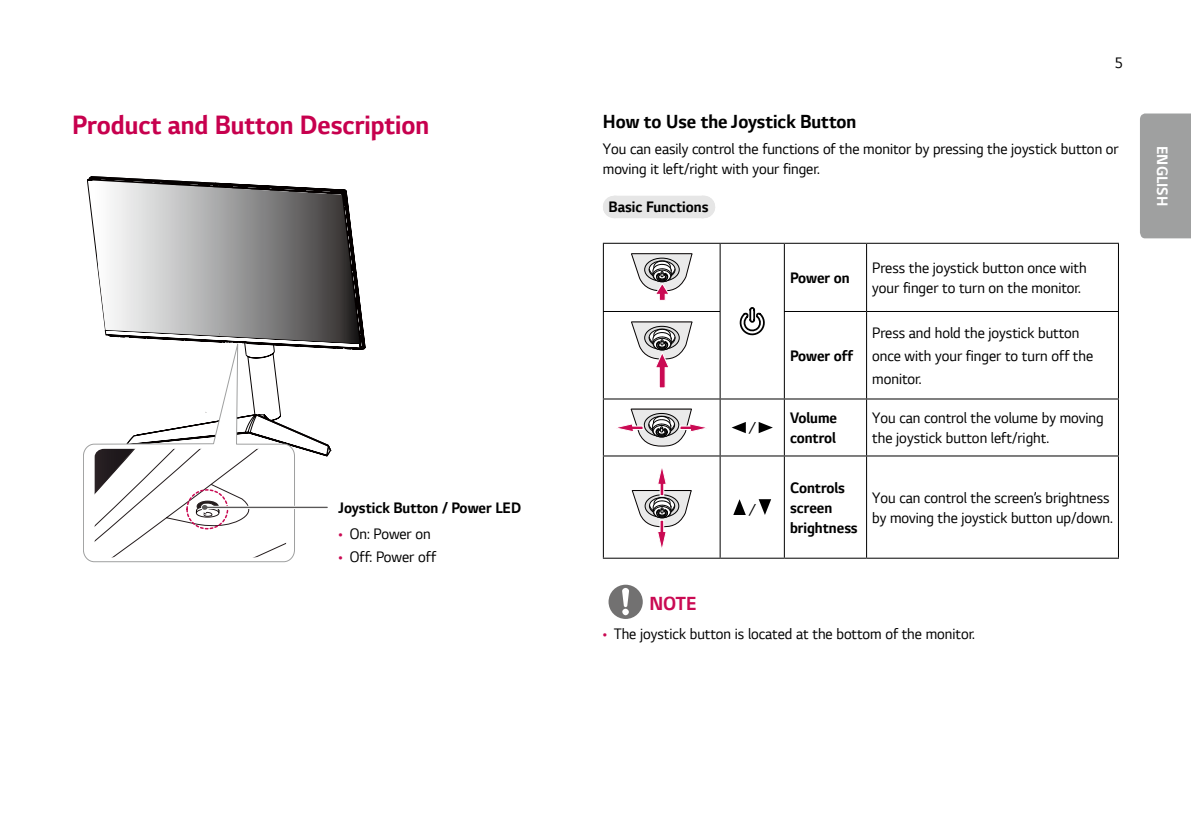
<style>
.page{position:relative;width:1191px;height:840px;background:#fff}
.page>*{position:absolute;margin:0;border:0;box-sizing:border-box;transform-origin:0 0}
.t1{font:700 28px "LG Smart";color:#c7004e;scale:.95 1}
.t2{font:700 20px "LG Smart";color:#000;scale:.95 1}
.t3{font:700 20px "LG Smart";color:#ca0a53;scale:.95 1}
.t4{font:16px/20px "LG Smart";color:#000;scale:.95 1}
.t5{font:700 16px/20px "LG Smart";color:#000;scale:.95 1}
.t6{font:700 16px "LG Smart";color:#fff;scale:.95 1}
.t7{font:italic 16px "LG Smart";color:#000;scale:.95 1}
.s1{color:#ca0a53}
</style>
<div class="page">
<div style="left:1140px;top:113px;width:51px;height:125px;background:#9fa0a0"></div>
<svg style="left:295px;top:302px;width:70px;height:48px"></svg>
<svg style="left:295px;top:210px;width:65px;height:133px"></svg>
<svg style="left:87px;top:176px;width:262px;height:162px"></svg>
<svg style="left:83px;top:337px;width:212px;height:225px"></svg>
<hr style="left:204px;top:505px;width:119px;height:3px;background:#fff">
<svg style="left:95px;top:448px;width:191px;height:109px"></svg>
<hr style="left:206px;top:506px;width:121px;height:2px;background:#595757">
<div style="left:614px;top:196px;width:89px;height:22px;background:#e6e6e6"></div>
<svg style="left:703px;top:196px;width:1px;height:22px"></svg>
<hr style="left:603px;top:243px;width:117px;height:1px;background:#000">
<hr style="left:603px;top:244px;width:1px;height:67px;background:#000">
<hr style="left:720px;top:243px;width:64px;height:1px;background:#000">
<hr style="left:719px;top:244px;width:1px;height:67px;background:#000">
<hr style="left:784px;top:243px;width:82px;height:1px;background:#000">
<hr style="left:784px;top:244px;width:1px;height:67px;background:#000">
<hr style="left:866px;top:243px;width:253px;height:1px;background:#000">
<hr style="left:866px;top:244px;width:1px;height:67px;background:#000">
<hr style="left:1118px;top:244px;width:1px;height:67px;background:#000">
<hr style="left:603px;top:311px;width:117px;height:1px;background:#000">
<hr style="left:603px;top:312px;width:1px;height:86px;background:#000">
<hr style="left:719px;top:312px;width:1px;height:86px;background:#000">
<hr style="left:784px;top:311px;width:82px;height:1px;background:#000">
<hr style="left:784px;top:312px;width:1px;height:86px;background:#000">
<hr style="left:866px;top:311px;width:253px;height:1px;background:#000">
<hr style="left:866px;top:312px;width:1px;height:86px;background:#000">
<hr style="left:1118px;top:312px;width:1px;height:86px;background:#000">
<hr style="left:603px;top:398px;width:117px;height:1px;background:#000">
<hr style="left:603px;top:399px;width:1px;height:56px;background:#000">
<hr style="left:720px;top:398px;width:64px;height:1px;background:#000">
<hr style="left:719px;top:399px;width:1px;height:56px;background:#000">
<hr style="left:784px;top:398px;width:82px;height:1px;background:#000">
<hr style="left:784px;top:399px;width:1px;height:56px;background:#000">
<hr style="left:866px;top:398px;width:253px;height:1px;background:#000">
<hr style="left:866px;top:399px;width:1px;height:56px;background:#000">
<hr style="left:1118px;top:399px;width:1px;height:56px;background:#000">
<hr style="left:603px;top:455px;width:117px;height:1px;background:#000">
<hr style="left:603px;top:456px;width:1px;height:101px;background:#000">
<hr style="left:720px;top:455px;width:64px;height:1px;background:#000">
<hr style="left:719px;top:456px;width:1px;height:101px;background:#000">
<hr style="left:784px;top:455px;width:82px;height:1px;background:#000">
<hr style="left:784px;top:456px;width:1px;height:101px;background:#000">
<hr style="left:866px;top:455px;width:253px;height:1px;background:#000">
<hr style="left:866px;top:456px;width:1px;height:101px;background:#000">
<hr style="left:1118px;top:456px;width:1px;height:101px;background:#000">
<hr style="left:603px;top:557px;width:117px;height:1px;background:#000">
<hr style="left:720px;top:557px;width:64px;height:1px;background:#000">
<hr style="left:784px;top:557px;width:82px;height:1px;background:#000">
<hr style="left:866px;top:557px;width:253px;height:1px;background:#000">
<svg style="left:631px;top:253px;width:61px;height:48px"></svg>
<svg style="left:739px;top:307px;width:26px;height:28px"></svg>
<svg style="left:631px;top:321px;width:61px;height:67px"></svg>
<svg style="left:617px;top:408px;width:90px;height:38px"></svg>
<svg style="left:731px;top:422px;width:15px;height:11px"></svg>
<svg style="left:758px;top:422px;width:15px;height:11px"></svg>
<svg style="left:631px;top:468px;width:61px;height:81px"></svg>
<svg style="left:733px;top:499px;width:13px;height:15px"></svg>
<svg style="left:758px;top:499px;width:13px;height:15px"></svg>
<svg style="left:608px;top:584px;width:35px;height:34px"></svg>
<div style="left:622px;top:608px;width:7px;height:7px;background:#fff;border-radius:50%"></div>
<h1 class="t1" style="left:72px;top:106px;width:377px">Product and Button Description</h1>
<p class="t5" style="left:338px;top:497px;width:194px">Joystick Button / Power LE D</p>
<p class="t4" style="left:338px;top:522px;width:99px"><span class="s1">•</span> On: Power on</p>
<p class="t4" style="left:338px;top:545px;width:104px"><span class="s1">•</span> Off: Power off</p>
<p class="t4" style="left:1114px;top:52px;width:11px">5</p>
<p class="t2" style="left:603px;top:108px;width:268px">How to Use the Joystick Button</p>
<p class="t4" style="left:603px;top:138px;width:544px">You can easily control the functions of the monitor by pressing the joystick button or moving it left/right with your finger.</p>
<p class="t5" style="left:608px;top:196px;width:107px">Basic Functions</p>
<p class="t5" style="left:790px;top:267px;width:64px">Power on</p>
<p class="t4" style="left:872px;top:257px;width:227px">Press the joystick button once with your finger to turn on the monitor.</p>
<p class="t5" style="left:790px;top:345px;width:68px">Power off</p>
<p class="t4" style="left:872px;top:321px;width:234px;line-height:22.8px">Press and hold the joystick button once with your finger to turn off the monitor.</p>
<p class="t7" style="left:749px;top:417px;width:7px">/</p>
<p class="t5" style="left:790px;top:407px;width:51px">Volume control</p>
<p class="t4" style="left:872px;top:407px;width:245px">You can control the volume by moving the joystick button left/right.</p>
<p class="t7" style="left:749px;top:499px;width:7px">/</p>
<p class="t5" style="left:790px;top:477px;width:73px">Controls screen brightness</p>
<p class="t4" style="left:872px;top:487px;width:255px">You can control the screen’s brightness by moving the joystick button up/down.</p>
<p class="t3" style="left:649px;top:590px;width:51px">Note</p>
<p class="t4" style="left:603px;top:623px;width:393px"><span class="s1">•</span> The joystick button is located at the bottom of the monitor.</p>
<p class="t6" style="left:1173px;top:146px;width:65px;rotate:90deg">ENGLISH</p>
</div>
